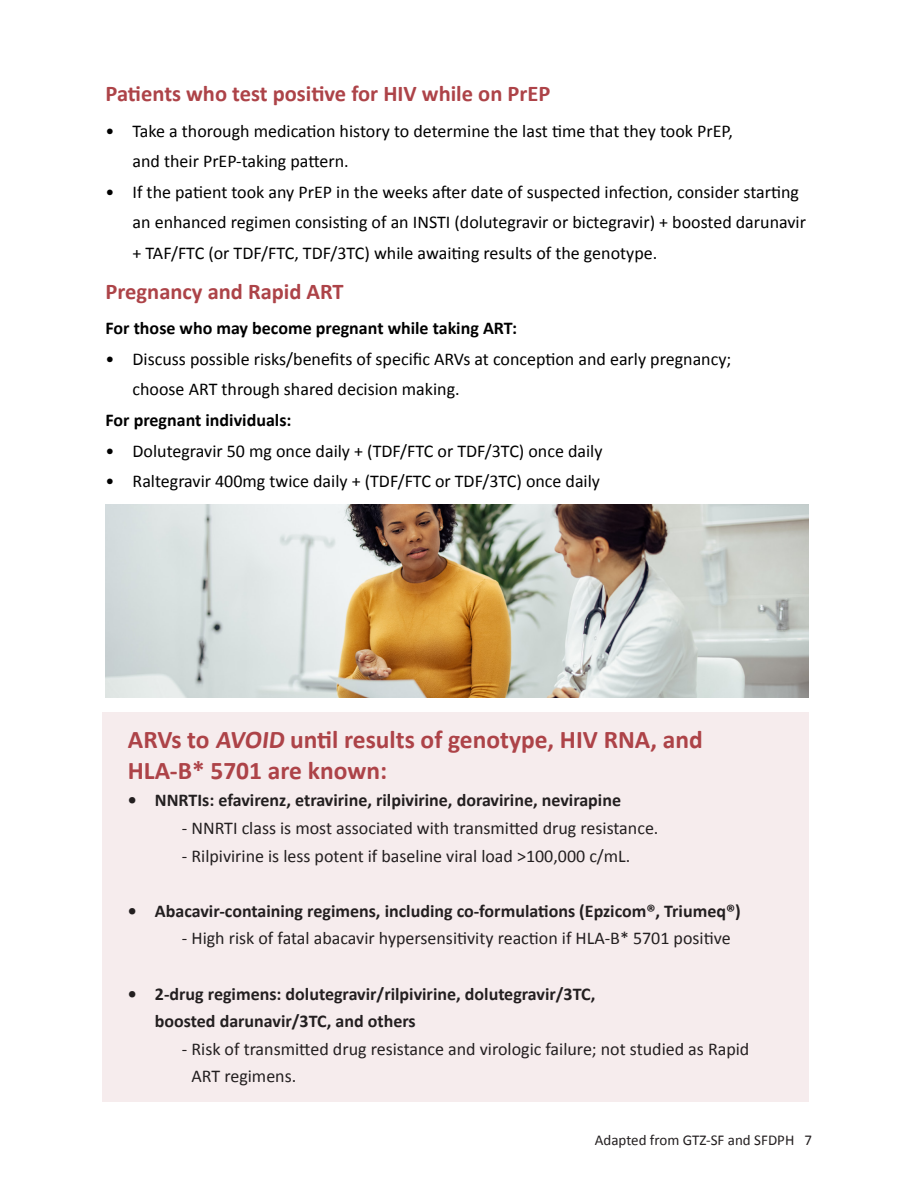
<style>
.page{position:relative;width:918px;height:1188px;background:#fff}
.page>*{position:absolute;margin:0;border:0;box-sizing:border-box;transform-origin:0 0}
.t1{font:700 25.5px/30.6px "Calibri";color:#ad4348}
.t2{font:700 22.5px "Calibri";color:#ad4348}
.t3{font:18px/30.6px "Calibri";color:#000}
.t4{font:18px/27.6px "Calibri";color:#231f20}
.t5{font:700 18px/27.6px "Calibri";color:#231f20}
.t6{font:700 18px "Calibri";color:#000}
.t7{font:15px "Calibri";color:#231f20}
</style>
<div class="page">
<div style="left:103px;top:713px;width:706px;height:389px;background:#f6eced"></div>
<img style="left:106px;top:505px;width:703px;height:192px">
<p class="t2" style="left:106px;top:78px;width:446px">Patients who test positive for HIV while on PrEP</p>
<p class="t3" style="left:133px;top:115px;width:602px;text-indent:-27px">• Take a thorough medication history to determine the last time that they took PrEP, and their PrEP-taking pattern.</p>
<p class="t3" style="left:133px;top:177px;width:675px;text-indent:-27px">• If the patient took any PrEP in the weeks after date of suspected infection, consider starting an enhanced regimen consisting of an INSTI (dolutegravir or bictegravir) + boosted darunavir + TAF/FTC (or TDF/FTC, TDF/3TC) while awaiting results of the genotype.</p>
<p class="t2" style="left:106px;top:275px;width:240px">Pregnancy and Rapid ART</p>
<p class="t6" style="left:106px;top:316px;width:413px">For those who may become pregnant while taking ART:</p>
<p class="t3" style="left:133px;top:344px;width:600px;text-indent:-27px">• Discuss possible risks/benefits of specific ARVs at conception and early pregnancy; choose ART through shared decision making.</p>
<p class="t6" style="left:106px;top:407px;width:187px">For pregnant individuals:</p>
<p class="t3" style="left:106px;top:435px;width:498px">• Dolutegravir 50 mg once daily + (TDF/FTC or TDF/3TC) once daily</p>
<p class="t3" style="left:106px;top:466px;width:496px">• Raltegravir 400mg twice daily + (TDF/FTC or TDF/3TC) once daily</p>
<p class="t1" style="left:128px;top:724px;width:577px">ARVs to AVOID until results of genotype, HIV RNA, and<br>HLA-B* 5701 are known:</p>
<p class="t5" style="left:128px;top:786px;width:495px">• NNRTIs: efavirenz, etravirine, rilpivirine, doravirine, nevirapine</p>
<p class="t4" style="left:182px;top:814px;width:478px">- NNRTI class is most associated with transmitted drug resistance.</p>
<p class="t4" style="left:182px;top:842px;width:450px">- Rilpivirine is less potent if baseline viral load &gt;100,000 c/mL.</p>
<p class="t5" style="left:128px;top:896px;width:614px">• Abacavir-containing regimens, including co-formulations (Epzicom®, Triumeq®)</p>
<p class="t4" style="left:182px;top:925px;width:550px">- High risk of fatal abacavir hypersensitivity reaction if HLA-B* 5701 positive</p>
<p class="t5" style="left:155px;top:979px;width:442px;text-indent:-27px">• 2-drug regimens: dolutegravir/rilpivirine, dolutegravir/3TC, boosted darunavir/3TC, and others</p>
<p class="t4" style="left:192px;top:1035px;width:559px;text-indent:-10px">- Risk of transmitted drug resistance and virologic failure; not studied as Rapid<br>ART regimens.</p>
<p class="t7" style="left:595px;top:1131px;width:219px">Adapted from GTZ-SF and SFDPH 7</p>
</div>
